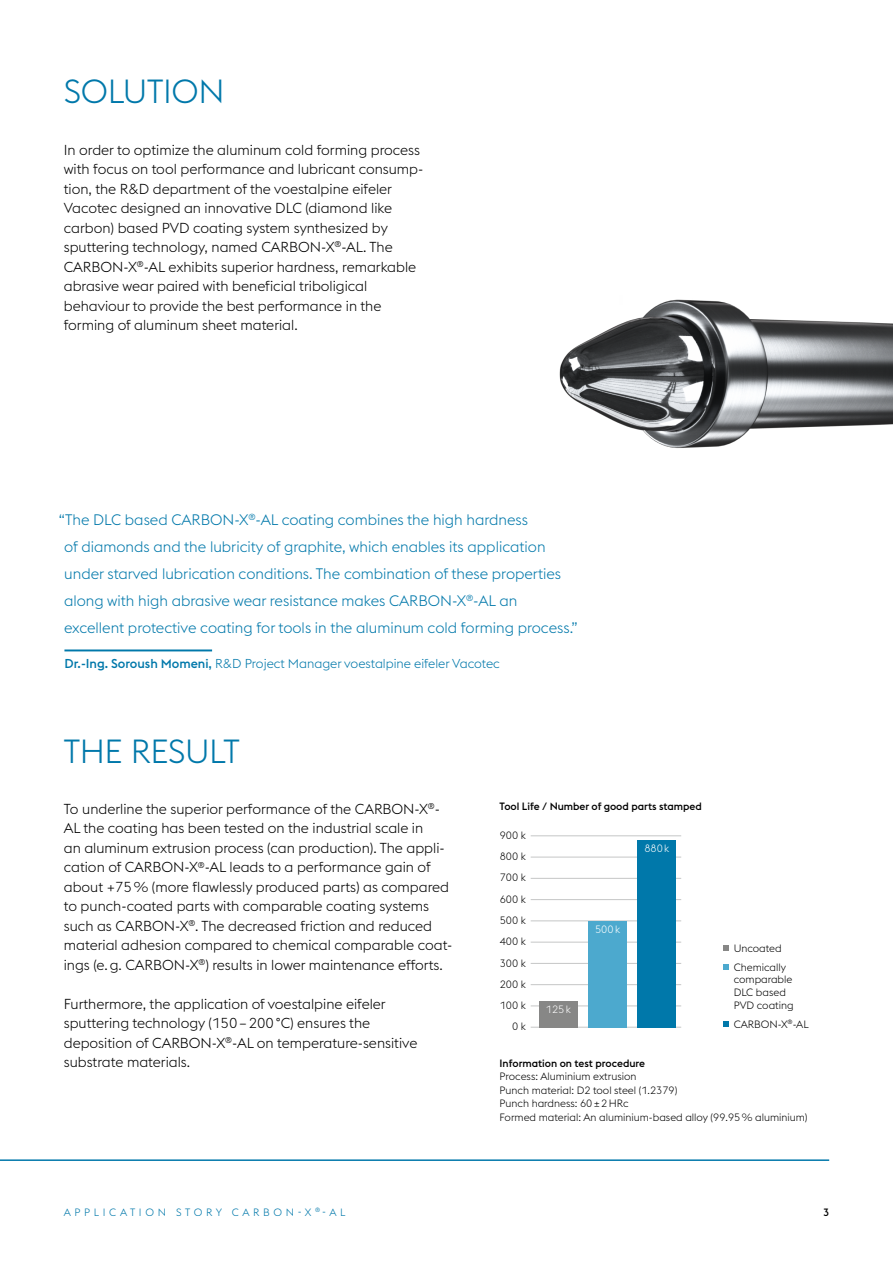
<style>
.page{position:relative;width:893px;height:1263px;background:#fff}
.page>*{position:absolute;margin:0;border:0;box-sizing:border-box;transform-origin:0 0}
.t1{font:300 33px "voestalpine";letter-spacing:-.01em;color:#0078aa}
.t2{font:300 15px/27px "voestalpine";color:#0078aa}
.t3{font:300 14.25px/19.5px "voestalpine";color:#000}
.t4{font:300 12.75px "voestalpine";color:#0078aa}
.t5{font:300 10.5px/21.3px "voestalpine";color:#000}
.t6{font:500 10.5px "voestalpine";color:#000}
.t7{font:300 10.5px "voestalpine";letter-spacing:.35em;color:#0078aa}
.t8{font:300 10.5px "voestalpine";color:#fff}
.s1{font-weight:500}
</style>
<div class="page">
<img style="left:559px;top:299px;width:334px;height:149px">
<hr style="left:0;top:1159px;width:829px;height:2px;background:#0078aa">
<hr style="left:64px;top:649px;width:148px;height:2px;background:#0078aa">
<hr style="left:531px;top:1027px;width:150px;height:1px;background:#c5c6c6">
<hr style="left:531px;top:1005px;width:150px;height:1px;background:#c5c6c6">
<hr style="left:531px;top:984px;width:150px;height:1px;background:#c5c6c6">
<hr style="left:531px;top:963px;width:150px;height:1px;background:#c5c6c6">
<hr style="left:531px;top:942px;width:150px;height:1px;background:#c5c6c6">
<hr style="left:531px;top:920px;width:150px;height:1px;background:#c5c6c6">
<hr style="left:531px;top:899px;width:150px;height:1px;background:#c5c6c6">
<hr style="left:531px;top:878px;width:150px;height:1px;background:#c5c6c6">
<hr style="left:531px;top:857px;width:150px;height:1px;background:#c5c6c6">
<hr style="left:531px;top:835px;width:150px;height:1px;background:#c5c6c6">
<svg style="left:723px;top:945px;width:5px;height:6px"></svg>
<svg style="left:723px;top:964px;width:5px;height:6px"></svg>
<svg style="left:723px;top:1021px;width:5px;height:6px"></svg>
<div style="left:588px;top:921px;width:39px;height:106px;background:#4ca9ce"></div>
<div style="left:539px;top:1001px;width:38px;height:26px;background:#878786"></div>
<div style="left:638px;top:840px;width:38px;height:187px;background:#0078aa"></div>
<h1 class="t1" style="left:64px;top:73px;width:162px">SOLUTION</h1>
<p class="t3" style="left:64px;top:140px;width:361px">In order to optimize the aluminum cold forming process with focus on tool performance and lubricant consump&shy;tion, the R&amp;D department of the voestalpine eifeler Vacotec designed an innovative DLC (diamond like carbon) based PVD coating system synthesized by sputtering technology, named CARBON-X<sup>®</sup>-AL. The CARBON-X<sup>®</sup>-AL exhibits superior hardness, remarkable abrasive wear paired with beneficial triboligical behaviour to provide the best performance in the forming of aluminum sheet material.</p>
<p class="t2" style="left:64px;top:507px;width:515px;text-indent:-5px">“The DLC based CARBON-X<sup>®</sup>-AL coating combines the high hardness<br>of diamonds and the lubricity of graphite, which enables its application under starved lubrication conditions. The combination of these properties along with high abrasive wear resistance makes CARBON-X<sup>®</sup>-AL an excellent protective coating for tools in the aluminum cold forming process.”</p>
<p class="t4" style="left:64px;top:657px;width:437px"><span class="s1">Dr.-Ing. Soroush Momeni,</span> R&amp;D Project Manager voestalpine eifeler Vacotec</p>
<h1 class="t1" style="left:64px;top:732px;width:178px">THE RESULT</h1>
<p class="t3" style="left:64px;top:799px;width:390px">To underline the superior performance of the CARBON-X<sup>®</sup>- AL the coating has been tested on the industrial scale in<br>an aluminum extrusion process (can production). The appli&shy;cation of CARBON-X<sup>®</sup>-AL leads to a performance gain of about +75% (more flawlessly produced parts) as compared to punch-coated parts with comparable coating systems such as CARBON-X<sup>®</sup>. The decreased friction and reduced material adhesion compared to chemical comparable coat&shy;ings (e.g. CARBON-X<sup>®</sup>) results in lower maintenance efforts.</p>
<p class="t3" style="left:64px;top:994px;width:355px">Furthermore, the application of voestalpine eifeler sputtering technology (150–200°C) ensures the deposition of CARBON-X<sup>®</sup>-AL on temperature-sensitive substrate materials.</p>
<p class="t6" style="left:500px;top:800px;width:204px">Tool Life / Number of good parts stamped</p>
<p class="t5" style="left:500px;top:824px;width:28px;text-align:right">900 k<br>800 k<br>700 k<br>600 k<br>500 k<br>400 k<br>300 k<br>200 k<br>100 k<br>0 k</p>
<p class="t8" style="left:546px;top:1003px;width:27px">125k</p>
<p class="t8" style="left:644px;top:843px;width:27px">880k</p>
<p class="t8" style="left:595px;top:923px;width:27px">500k</p>
<p class="t5" style="left:734px;top:938px;width:54px;line-height:19px">Uncoated<br>Chemically</p>
<p class="t5" style="left:734px;top:973px;width:61px;line-height:12.6px">comparable<br>DLC based<br>PVD coating</p>
<p class="t5" style="left:734px;top:1013px;width:76px">CARBON-X<sup>®</sup>-AL</p>
<p class="t6" style="left:500px;top:1056px;width:147px">Information on test procedure</p>
<p class="t5" style="left:500px;top:1069px;width:309px;line-height:13.5px">Process: Aluminium extrusion<br>Punch material: D2 tool steel (1.2379)<br>Punch hardness: 60±2HRc<br>Formed material: An aluminium-based alloy (99.95% aluminium)</p>
<p class="t7" style="left:64px;top:1206px;width:283px">APPLICATION STORY CARBON-X <sup>®</sup>-AL</p>
<p class="t6" style="left:823px;top:1205px;width:8px">3</p>
</div>
